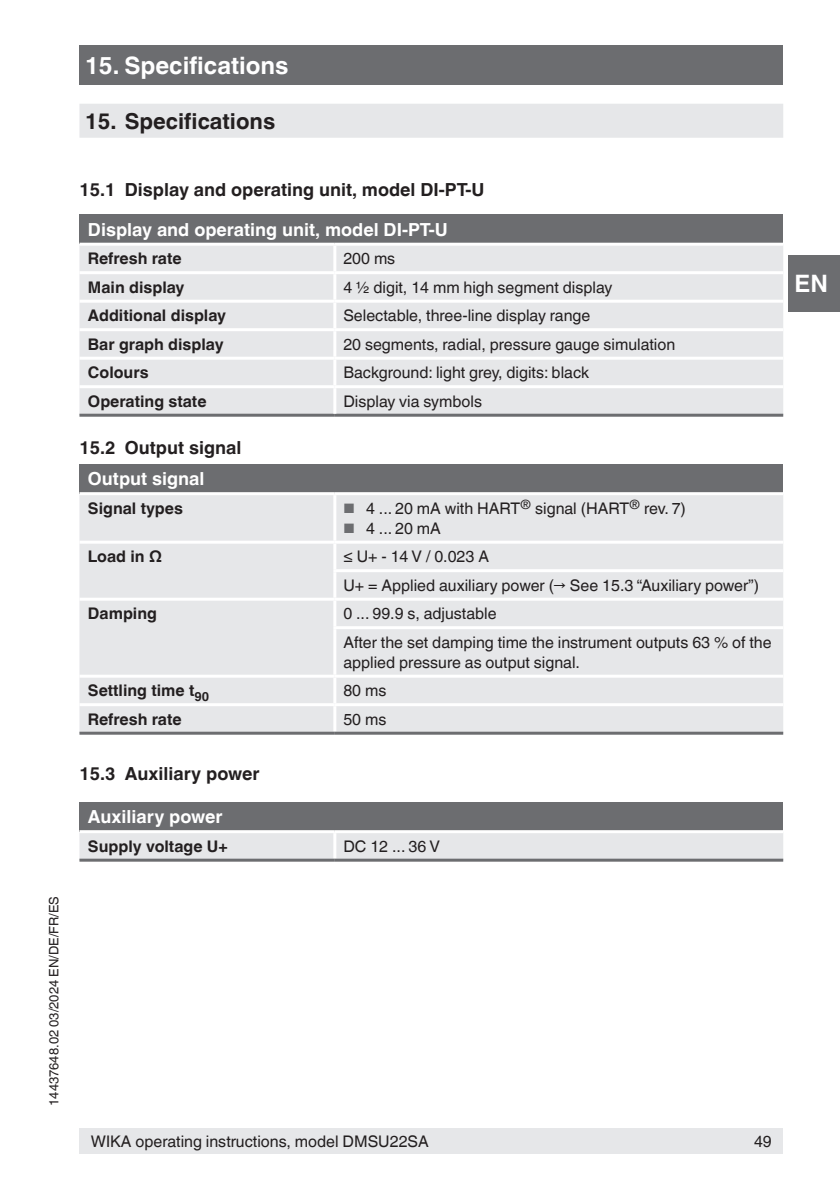
<style>
.page{position:relative;width:840px;height:1191px;background:#fff}
.page>*{position:absolute;margin:0;border:0;box-sizing:border-box;transform-origin:0 0}
.t1{font:700 24px "Helvetica World";color:#fff}
.t2{font:700 22px "Helvetica World";color:#231f20}
.t3{font:700 18px "Helvetica World";color:#231f20}
.t4{font:700 18px "Helvetica World";color:#fff}
.t5{font:16px/28.4px "Helvetica World";color:#231f20}
.t6{font:700 16px "Helvetica World";color:#231f20}
.t7{font:13px "Helvetica World";color:#231f20}
.s1{font-size:13.6px;color:#6c6d70}
</style>
<div class="page">
<div style="left:79px;top:1128px;width:703px;height:26px;background:#e6e7e9"></div>
<div style="left:79px;top:45px;width:703px;height:40px;background:#6c6d70"></div>
<div style="left:788px;top:255px;width:51px;height:57px;background:#6c6d70"></div>
<div style="left:79px;top:104px;width:703px;height:34px;background:#e6e7e9"></div>
<div style="left:79px;top:214px;width:703px;height:30px;background:#6c6d70"></div>
<div style="left:79px;top:246px;width:703px;height:168px;background:#e6e7e9"></div>
<hr style="left:79px;top:414px;width:255px;height:3px;background:#6c6d70">
<hr style="left:334px;top:414px;width:448px;height:3px;background:#6c6d70">
<hr style="left:79px;top:243px;width:255px;height:3px;background:#fff">
<hr style="left:334px;top:243px;width:448px;height:3px;background:#fff">
<hr style="left:333px;top:246px;width:3px;height:25px;background:#fff">
<hr style="left:79px;top:271px;width:255px;height:3px;background:#fff">
<hr style="left:334px;top:271px;width:448px;height:3px;background:#fff">
<hr style="left:333px;top:274px;width:3px;height:26px;background:#fff">
<hr style="left:79px;top:300px;width:255px;height:3px;background:#fff">
<hr style="left:334px;top:300px;width:448px;height:3px;background:#fff">
<hr style="left:333px;top:303px;width:3px;height:25px;background:#fff">
<hr style="left:79px;top:328px;width:255px;height:3px;background:#fff">
<hr style="left:334px;top:328px;width:448px;height:3px;background:#fff">
<hr style="left:333px;top:331px;width:3px;height:26px;background:#fff">
<hr style="left:79px;top:357px;width:255px;height:3px;background:#fff">
<hr style="left:334px;top:357px;width:448px;height:3px;background:#fff">
<hr style="left:333px;top:360px;width:3px;height:25px;background:#fff">
<hr style="left:79px;top:385px;width:255px;height:3px;background:#fff">
<hr style="left:334px;top:385px;width:448px;height:3px;background:#fff">
<hr style="left:333px;top:388px;width:3px;height:26px;background:#fff">
<div style="left:79px;top:464px;width:703px;height:29px;background:#6c6d70"></div>
<div style="left:79px;top:495px;width:703px;height:236px;background:#e6e7e9"></div>
<hr style="left:79px;top:492px;width:255px;height:3px;background:#fff">
<hr style="left:334px;top:492px;width:448px;height:3px;background:#fff">
<hr style="left:333px;top:495px;width:3px;height:45px;background:#fff">
<hr style="left:79px;top:540px;width:255px;height:3px;background:#fff">
<hr style="left:334px;top:540px;width:448px;height:3px;background:#fff">
<hr style="left:333px;top:543px;width:3px;height:26px;background:#fff">
<hr style="left:333px;top:569px;width:449px;height:3px;background:#fff">
<hr style="left:333px;top:572px;width:3px;height:25px;background:#fff">
<hr style="left:79px;top:597px;width:255px;height:3px;background:#fff">
<hr style="left:334px;top:597px;width:448px;height:3px;background:#fff">
<hr style="left:333px;top:600px;width:3px;height:26px;background:#fff">
<hr style="left:333px;top:626px;width:449px;height:3px;background:#fff">
<hr style="left:333px;top:629px;width:3px;height:45px;background:#fff">
<hr style="left:79px;top:674px;width:255px;height:3px;background:#fff">
<hr style="left:334px;top:674px;width:448px;height:3px;background:#fff">
<hr style="left:333px;top:677px;width:3px;height:26px;background:#fff">
<hr style="left:79px;top:703px;width:255px;height:3px;background:#fff">
<hr style="left:334px;top:703px;width:448px;height:3px;background:#fff">
<hr style="left:333px;top:706px;width:3px;height:25px;background:#fff">
<hr style="left:79px;top:731px;width:255px;height:3px;background:#6c6d70">
<hr style="left:334px;top:731px;width:448px;height:3px;background:#6c6d70">
<div style="left:79px;top:801px;width:703px;height:30px;background:#6c6d70"></div>
<div style="left:79px;top:833px;width:703px;height:25px;background:#e6e7e9"></div>
<hr style="left:79px;top:830px;width:255px;height:3px;background:#fff">
<hr style="left:334px;top:830px;width:448px;height:3px;background:#fff">
<hr style="left:333px;top:833px;width:3px;height:25px;background:#fff">
<hr style="left:79px;top:858px;width:255px;height:3px;background:#6c6d70">
<hr style="left:334px;top:858px;width:448px;height:3px;background:#6c6d70">
<p class="t7" style="left:46px;top:1106px;width:211px;rotate:-90deg">14437648.02 03/2024 EN/DE/FR/ES</p>
<h1 class="t1" style="left:85px;top:51px;width:205px">15. Specifications</h1>
<h2 class="t2" style="left:85px;top:109px;width:191px">15. Specifications</h2>
<p class="t3" style="left:79px;top:179px;width:406px">15.1 Display and operating unit, model DI-PT-U</p>
<p class="t4" style="left:88px;top:219px;width:361px">Display and operating unit, model DI-PT-U</p>
<p class="t6" style="left:88px;top:249px;width:95px">Refresh rate</p>
<p class="t5" style="left:343px;top:244px;width:53px">200 ms</p>
<p class="t6" style="left:88px;top:278px;width:98px">Main display</p>
<p class="t5" style="left:343px;top:273px;width:270px">4 ½ digit, 14 mm high segment display</p>
<p class="t6" style="left:88px;top:306px;width:139px">Additional display</p>
<p class="t5" style="left:343px;top:301px;width:248px">Selectable, three-line display range</p>
<p class="t6" style="left:88px;top:335px;width:137px">Bar graph display</p>
<p class="t5" style="left:343px;top:330px;width:333px">20 segments, radial, pressure gauge simulation</p>
<p class="t6" style="left:88px;top:363px;width:62px">Colours</p>
<p class="t5" style="left:343px;top:358px;width:247px">Background: light grey, digits: black</p>
<p class="t6" style="left:88px;top:392px;width:120px">Operating state</p>
<p class="t5" style="left:343px;top:387px;width:140px">Display via symbols</p>
<p class="t3" style="left:79px;top:437px;width:163px">15.2 Output signal</p>
<p class="t4" style="left:88px;top:468px;width:118px">Output signal</p>
<p class="t6" style="left:88px;top:499px;width:96px">Signal types</p>
<p class="t5" style="left:343px;top:494px;width:344px"><span class="s1">■</span> 4 ... 20 mA with HART<sup>®</sup> signal (HART<sup>®</sup> rev. 7)</p>
<p class="t5" style="left:343px;top:514px;width:99px"><span class="s1">■</span> 4 ... 20 mA</p>
<p class="t6" style="left:88px;top:547px;width:75px">Load in Ω</p>
<p class="t5" style="left:343px;top:542px;width:417px">≤ U+ - 14 V / 0.023 A<br>U+ = Applied auxiliary power (→ See 15.3 “Auxiliary power”)</p>
<p class="t6" style="left:88px;top:604px;width:71px">Damping</p>
<p class="t5" style="left:343px;top:599px;width:429px">0 ... 99.9 s, adjustable<br>After the set damping time the instrument outputs 63 % of the</p>
<p class="t5" style="left:343px;top:648px;width:238px">applied pressure as output signal.</p>
<p class="t6" style="left:88px;top:681px;width:123px">Settling time t<sub>90</sub></p>
<p class="t5" style="left:343px;top:676px;width:44px">80 ms</p>
<p class="t6" style="left:88px;top:710px;width:95px">Refresh rate</p>
<p class="t5" style="left:343px;top:705px;width:44px">50 ms</p>
<p class="t3" style="left:79px;top:763px;width:181px">15.3 Auxiliary power</p>
<p class="t4" style="left:88px;top:806px;width:136px">Auxiliary power</p>
<p class="t6" style="left:88px;top:836px;width:141px">Supply voltage U+</p>
<p class="t5" style="left:343px;top:832px;width:98px">DC 12 ... 36 V</p>
<p class="t5" style="left:91px;top:1127px;width:339px">WIKA operating instructions, model DMSU22SA</p>
<p class="t5" style="left:753px;top:1127px;width:19px">49</p>
<h1 class="t1" style="left:794px;top:270px;width:35px">EN</h1>
</div>
